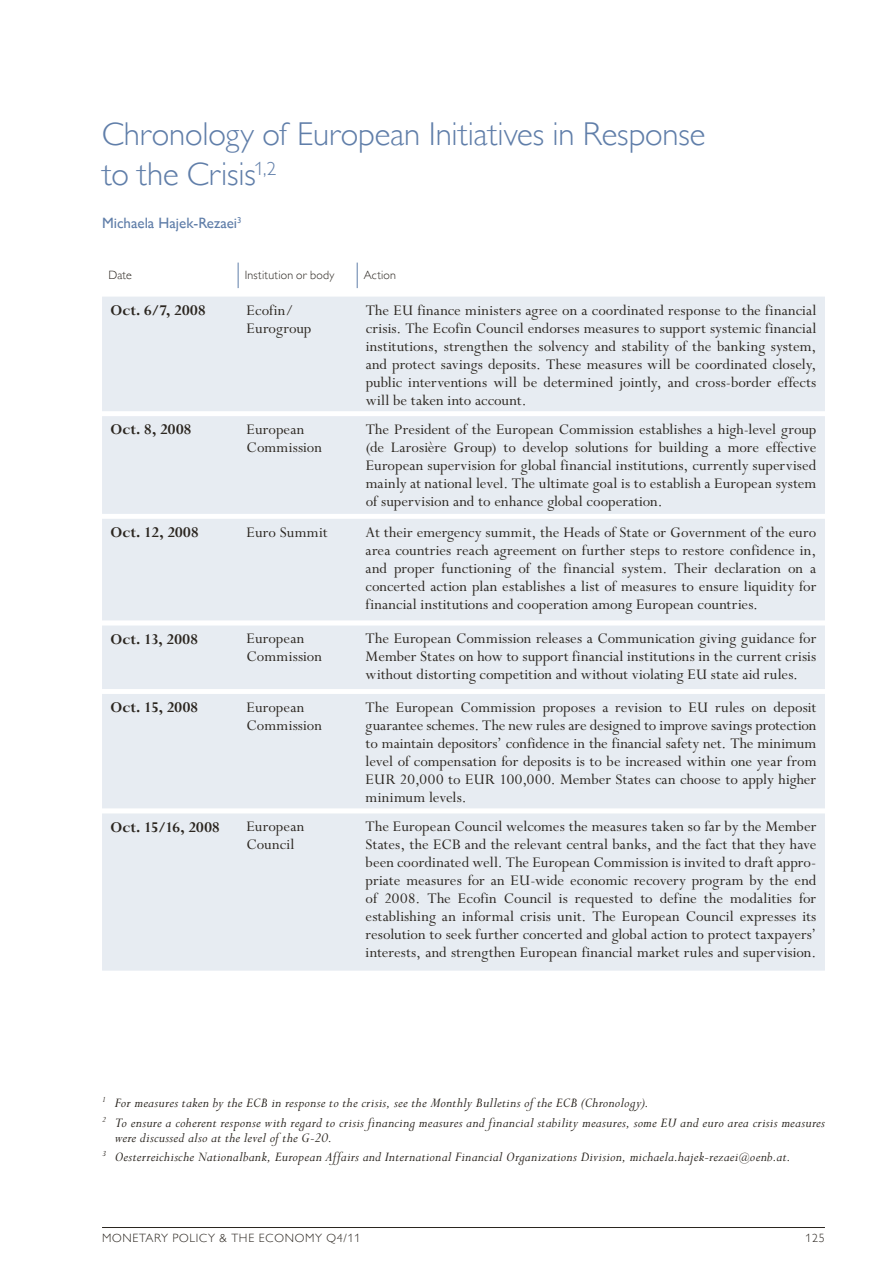
<style>
.page{position:relative;width:893px;height:1263px;background:#fff}
.page>*{position:absolute;margin:0;border:0;box-sizing:border-box;transform-origin:0 0}
.t1{font:300 33px/40.5px "Gill Sans MT Pro";letter-spacing:-.005em;color:#607ea9}
.t2{font:16.5px/18px "Perpetua Std";letter-spacing:.005em;color:#2b2620;text-align:justify}
.t3{font:700 16.5px "Perpetua Std";letter-spacing:.015em;color:#2b2620}
.t4{font:italic 15px/19.2px "Perpetua Std";letter-spacing:.015em;color:#2b2620}
.t5{font:500 15px "Gill Sans MT Pro";color:#607ea9}
.t6{font:300 12px "Gill Sans MT Pro";letter-spacing:.06em;color:#2b2620}
.s1{font-size:12px}
</style>
<div class="page">
<hr style="left:102px;top:1227px;width:723px;height:1px;background:#2b2620">
<div style="left:102px;top:297px;width:723px;height:674px;background:#e7ecf2"></div>
<svg style="left:102px;top:411px;width:723px;height:283px;background:#e8edf2"></svg>
<svg style="left:102px;top:809px;width:723px;height:4px"></svg>
<svg style="left:238px;top:263px;width:1px;height:25px"></svg>
<svg style="left:357px;top:263px;width:1px;height:25px"></svg>
<h1 class="t1" style="left:102px;top:113px;width:605px">Chronology of European I nitiatives in Response to the Crisis<sup>1,2</sup></h1>
<p class="t5" style="left:102px;top:214px;width:141px">Michaela Hajek-Rezaei<sup>3</sup></p>
<p class="t6" style="left:108px;top:268px;width:25px">Date</p>
<p class="t6" style="left:245px;top:268px;width:91px">I nstitution or body</p>
<p class="t6" style="left:364px;top:268px;width:34px">Action</p>
<p class="t3" style="left:111px;top:301px;width:97px">Oct. 6/7, 2008</p>
<p class="t2" style="left:247px;top:301px;width:66px">Ecofin/<br>Eurogroup</p>
<p class="t2" style="left:366px;top:301px;width:452px">The EU finance ministers agree on a coordinated response to the financial crisis. The Ecofin Council endorses measures to support systemic financial institutions, strengthen the solvency and stability of the banking system, and protect savings deposits. These measures will be coordinated closely, public interventions will be determined jointly, and cross-border effects will be taken into account.</p>
<p class="t3" style="left:111px;top:421px;width:82px">Oct. 8, 2008</p>
<p class="t2" style="left:247px;top:421px;width:77px">European<br>Commission</p>
<p class="t2" style="left:366px;top:421px;width:452px">The President of the European Commission establishes a high-level group (de Larosière Group) to develop solutions for building a more effective European supervision for global financial institutions, currently supervised mainly at national level. The ultimate goal is to establish a European system of supervision and to enhance global cooperation.</p>
<p class="t3" style="left:111px;top:523px;width:90px">Oct. 12, 2008</p>
<p class="t2" style="left:247px;top:523px;width:82px">Euro Summit</p>
<p class="t2" style="left:366px;top:523px;width:452px">At their emergency summit, the Heads of State or Government of the euro area countries reach agreement on further steps to restore confidence in, and proper functioning of the financial system. Their declaration on a concerted action plan establishes a list of measures to ensure liquidity for financial institutions and cooperation among European countries.</p>
<p class="t3" style="left:111px;top:630px;width:89px">Oct. 13, 2008</p>
<p class="t2" style="left:247px;top:630px;width:77px">European<br>Commission</p>
<p class="t2" style="left:366px;top:630px;width:452px">The European Commission releases a Communication giving guidance for Member States on how to support financial institutions in the current crisis without distorting competition and without violating EU state aid rules.</p>
<p class="t3" style="left:110px;top:698px;width:89px">Oct. 15, 2008</p>
<p class="t2" style="left:247px;top:699px;width:77px">European<br>Commission</p>
<p class="t2" style="left:366px;top:699px;width:452px">The European Commission proposes a revision to EU rules on deposit guarantee schemes. The new rules are designed to improve savings protection to maintain depositors’ confidence in the financial safety net. The minimum level of compensation for deposits is to be increased within one year from EUR 20,000 to EUR 100,000. Member States can choose to apply higher minimum levels.</p>
<p class="t3" style="left:110px;top:818px;width:111px">Oct. 15/16, 2008</p>
<p class="t2" style="left:247px;top:818px;width:59px">European<br>Council</p>
<p class="t2" style="left:366px;top:818px;width:452px">The European Council welcomes the measures taken so far by the Member States, the ECB and the relevant central banks, and the fact that they have been coordinated well. The European Commission is invited to draft appro&shy;priate measures for an EU-wide economic recovery program by the end of 2008. The Ecofin Council is requested to define the modalities for establishing an informal crisis unit. The European Council expresses its resolution to seek further concerted and global action to protect taxpayers’ interests, and strengthen European financial market rules and supervision.</p>
<p class="t4" style="left:102px;top:1094px;width:724px"><sup>1</sup> For measures taken by the ECB in response to the crisis, see the Monthly Bulletins of the ECB (Chronology).<br><sup>2</sup> To ensure a coherent response with regard to crisis financing measures and financial stability measures, some EU and euro area crisis measures</p>
<p class="t4" style="left:102px;top:1128px;width:690px;text-indent:13px">were discussed also at the level of the G-20.<br><sup>3</sup> Oesterreichische Nationalbank, European Affairs and International Financial Organizations Division, michaela.hajek-rezaei<span class="s1">@</span>oenb.at.</p>
<p class="t6" style="left:102px;top:1231px;width:260px">Monetary Policy &amp; the Economy Q4/11</p>
<p class="t6" style="left:805px;top:1231px;width:21px">125</p>
</div>
